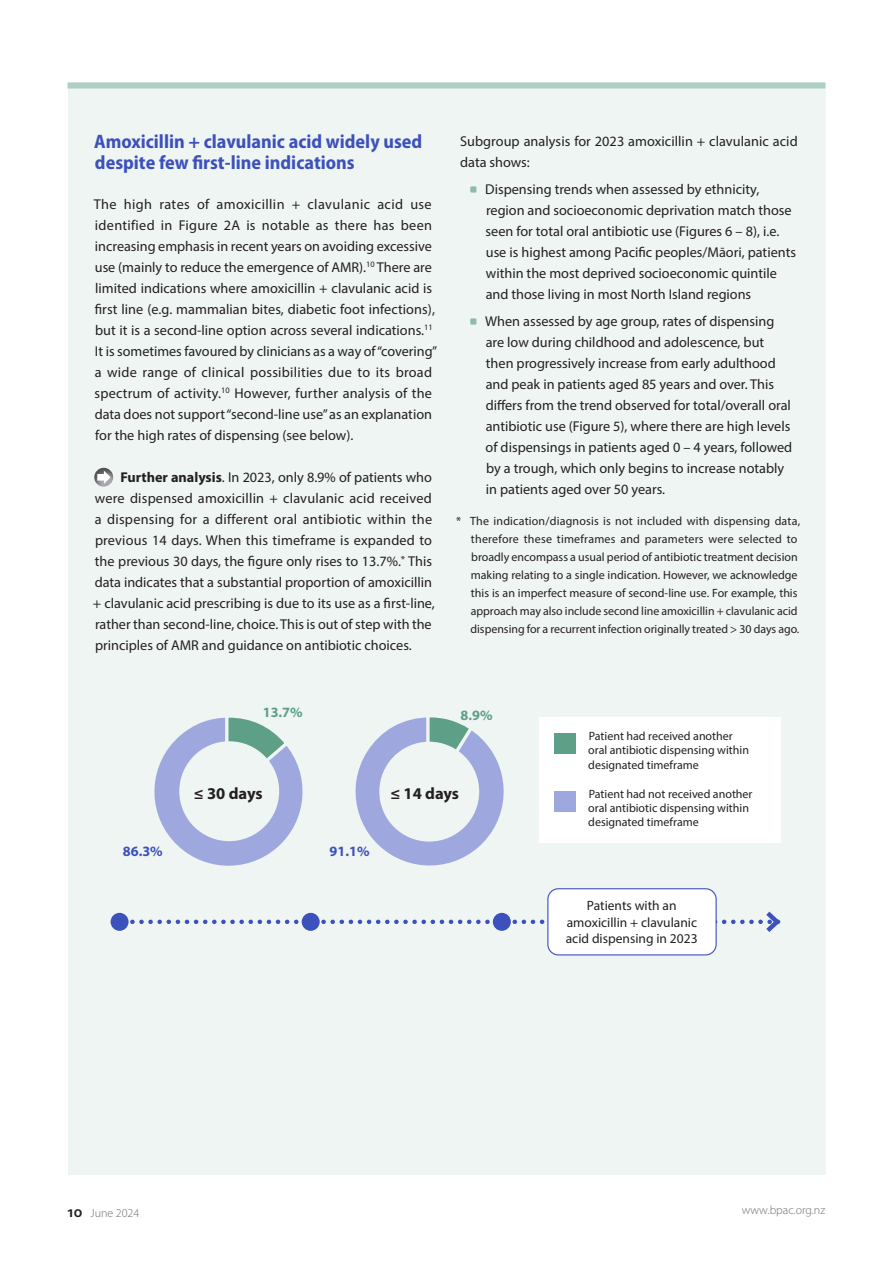
<style>
.page{position:relative;width:893px;height:1263px;background:#fff}
.page>*{position:absolute;margin:0;border:0;box-sizing:border-box;transform-origin:0 0}
.A_head{font:700 semi-condensed 19.5px/21px "Myriad Pro";color:#3d51bc}
.Body{font:700 16.5px "Myriad Pro";letter-spacing:-.005em;color:#231f20}
.Bullet_List{font:14.25px/21px "Myriad Pro";color:#231f20}
.Body-2{font:14.25px/21px "Myriad Pro";color:#231f20}
.Body_Line_Space{font:14.25px/21px "Myriad Pro";color:#231f20}
.Body-3{font:700 14.25px "Myriad Pro";color:#3d51bc}
.Body-4{font:700 14.25px "Myriad Pro";color:#5d9f87}
.Body-5{font:13.5px/16.5px "Myriad Pro";color:#231f20;text-align:center}
.Footnote{font:12px/18px "Myriad Pro";color:#231f20}
.Body-6{font:12px/14.4px "Myriad Pro";color:#231f20}
.t1{font:300 12px "Myriad Pro";color:#6c6d70}
.s1{font-weight:700}
.s2{font-weight:600;font-size:15.75px;color:#231f20}
</style>
<div class="page">
<div style="left:68px;top:82px;width:757px;height:1093px;background:#eff5f3"></div>
<div style="left:68px;top:83px;width:757px;height:6px;background:#aecfc3"></div>
<div style="left:92px;top:466px;width:23px;height:22px;background:#231f20;opacity:.6"></div>
<svg style="left:97px;top:471px;width:14px;height:13px"></svg>
<svg style="left:470px;top:186px;width:7px;height:7px"></svg>
<svg style="left:470px;top:318px;width:7px;height:7px"></svg>
<div style="left:539px;top:717px;width:241px;height:125px;background:#fff"></div>
<svg style="left:154px;top:717px;width:149px;height:149px"></svg>
<div style="left:179px;top:741px;width:100px;height:100px;background:#eff5f3;border-radius:50%"></div>
<svg style="left:355px;top:717px;width:149px;height:149px"></svg>
<div style="left:379px;top:742px;width:100px;height:99px;background:#eff5f3;border-radius:50%"></div>
<div style="left:555px;top:733px;width:21px;height:20px;background:#5d9f87"></div>
<div style="left:555px;top:791px;width:21px;height:21px;background:#9ea8de"></div>
<svg style="left:132px;top:911px;width:649px;height:21px"></svg>
<div style="left:111px;top:913px;width:18px;height:18px;background:#3d51bc;border-radius:50%"></div>
<div style="left:302px;top:913px;width:18px;height:18px;background:#3d51bc;border-radius:50%"></div>
<div style="left:493px;top:913px;width:18px;height:18px;background:#3d51bc;border-radius:50%"></div>
<div style="left:548px;top:889px;width:168px;height:66px;background:#fff;border-radius:10px"></div>
<div style="left:547px;top:888px;width:170px;height:67px;border:1px solid #3d51bc;border-radius:10px"></div>
<p class="A_head" style="left:94px;top:131px;width:330px">Amoxicillin + clavulanic acid widely used despite few first-line indications</p>
<p class="Body-2" style="left:94px;top:193px;width:345px">The high rates of amoxicillin + clavulanic acid use identified in Figure 2A is notable as there has been increasing emphasis in recent years on avoiding excessive use (mainly to reduce the emergence of AMR).<sup>10</sup> There are limited indications where amoxicillin + clavulanic acid is first line (e.g. mammalian bites, diabetic foot infections), but it is a second-line option across several indications.<sup>11<br></sup>It is sometimes favoured by clinicians as a way of “covering” a wide range of clinical possibilities due to its broad spectrum of activity.<sup>10</sup> However, further analysis of the data does not support “second-line use” as an explanation for the high rates of dispensing (see below).</p>
<p class="Body_Line_Space" style="left:93px;top:466px;width:344px;text-indent:28px"><span class="s1">Further analysis</span>. In 2023, only 8.9% of patients who were dispensed amoxicillin + clavulanic acid received a dispensing for a different oral antibiotic within the previous 14 days. When this timeframe is expanded to the previous 30 days, the figure only rises to 13.7%.<sup>*</sup> This data indicates that a substantial proportion of amoxicillin + clavulanic acid prescribing is due to its use as a first-line, rather than second-line, choice. This is out of step with the principles of AMR and guidance on antibiotic choices.</p>
<p class="Body_Line_Space" style="left:460px;top:130px;width:339px">Subgroup analysis for 2023 amoxicillin + clavulanic acid data shows:</p>
<p class="Bullet_List" style="left:485px;top:178px;width:312px">Dispensing trends when assessed by ethnicity, region and socioeconomic deprivation match those seen for total oral antibiotic use (Figures 6 – 8), i.e. use is highest among Pacific peoples/Māori, patients within the most deprived socioeconomic quintile and those living in most North Island regions</p>
<p class="Bullet_List" style="left:485px;top:310px;width:309px">When assessed by age group, rates of dispensing are low during childhood and adolescence, but then progressively increase from early adulthood and peak in patients aged 85 years and over. This differs from the trend observed for total/overall oral antibiotic use (Figure 5), where there are high levels of dispensings in patients aged 0 – 4 years, followed by a trough, which only begins to increase notably in patients aged over 50 years.</p>
<p class="Footnote" style="left:470px;top:512px;width:331px;text-indent:-14px">* The indication/diagnosis is not included with dispensing data, therefore these timeframes and parameters were selected to broadly encompass a usual period of antibiotic treatment decision making relating to a single indication. However, we acknowledge this is an imperfect measure of second-line use. For example, this approach may also include second line amoxicillin + clavulanic acid dispensing for a recurrent infection originally treated &gt; 30 days ago.</p>
<p class="Body-4" style="left:263px;top:703px;width:41px">13.7%</p>
<p class="Body-4" style="left:460px;top:706px;width:34px">8.9%</p>
<p class="Body" style="left:194px;top:783px;width:70px">≤ 30 days</p>
<p class="Body" style="left:390px;top:783px;width:70px">≤ 14 days</p>
<p class="Body-3" style="left:123px;top:842px;width:41px">86.3%</p>
<p class="Body-3" style="left:330px;top:842px;width:41px">91.1%</p>
<p class="Body-6" style="left:588px;top:728px;width:162px">Patient had received another oral antibiotic dispensing within designated timeframe</p>
<p class="Body-6" style="left:588px;top:786px;width:166px">Patient had not received another oral antibiotic dispensing within designated timeframe</p>
<p class="Body-5" style="left:566px;top:897px;width:133px">Patients with an amoxicillin + clavulanic acid dispensing in 2023</p>
<p class="t1" style="left:68px;top:1206px;width:73px"><span class="s2">10</span> June 2024</p>
<p class="t1" style="left:742px;top:1202px;width:85px">www.bpac.org.nz</p>
</div>
